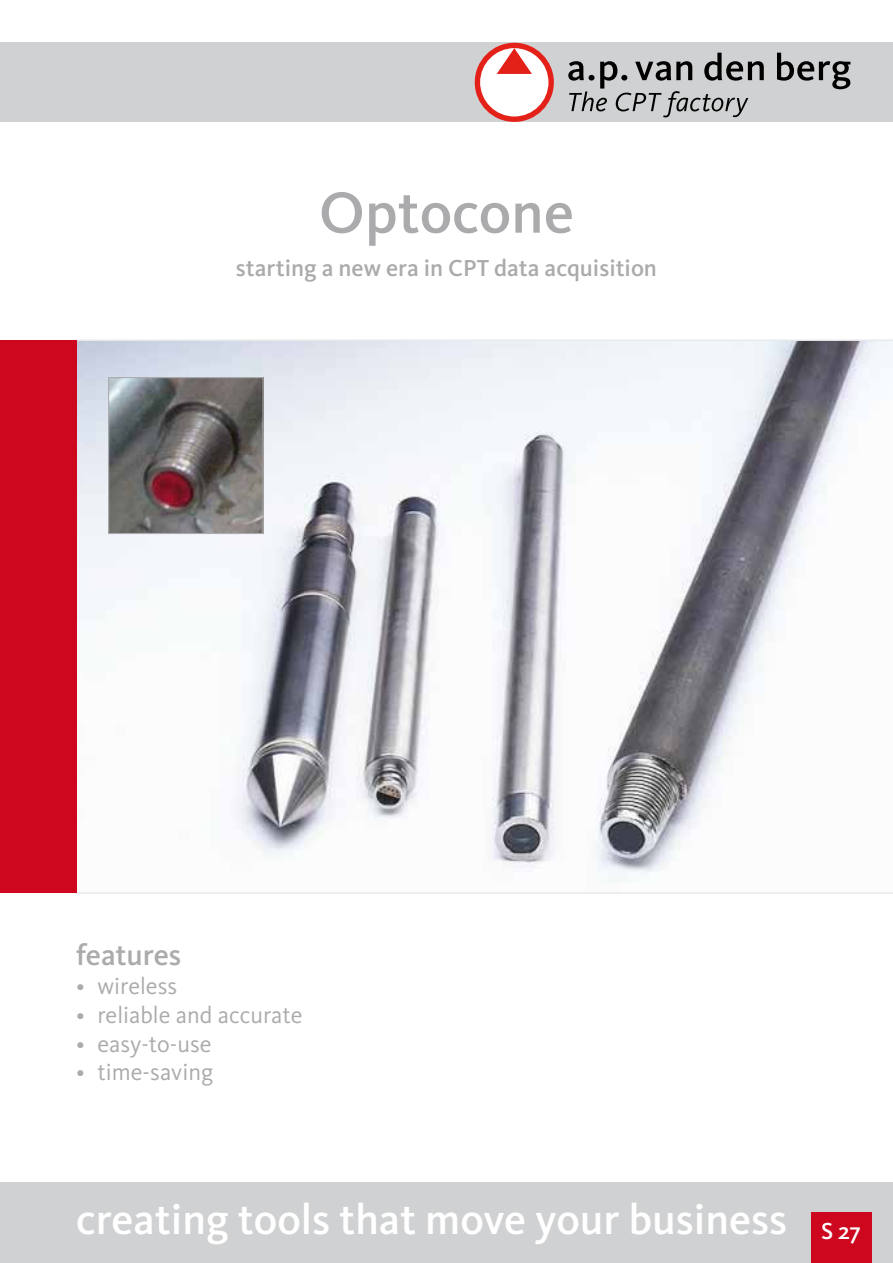
<style>
.page{position:relative;width:893px;height:1263px;background:#fff}
.page>*{position:absolute;margin:0;border:0;box-sizing:border-box;transform-origin:0 0}
.t1{font:500 60px "Kievit OT";color:#ababad}
.t2{font:500 43.5px "Kievit OT";color:#fff}
.t3{font:500 30px "Kievit OT";letter-spacing:-.005em;color:#ababad}
.t4{font:24px "Kievit OT";color:#ababad}
.t5{font:500 24px "Kievit OT";color:#ababad}
.t6{font:500 24px "Kievit OT";color:#fff}
</style>
<div class="page">
<svg style="left:75px;top:339px;width:818px;height:555px"></svg>
<div style="left:0;top:43px;width:893px;height:79px;background:#d0d1d2"></div>
<div style="left:0;top:1183px;width:893px;height:80px;background:#d0d1d2"></div>
<div style="left:0;top:340px;width:77px;height:553px;background:#cc071e"></div>
<div style="left:811px;top:1212px;width:61px;height:51px;background:#cc071e"></div>
<img style="left:110px;top:379px;width:152px;height:153px">
<div style="left:108px;top:377px;width:156px;height:157px;border:1px solid #ababad"></div>
<svg style="left:475px;top:43px;width:79px;height:79px"></svg>
<svg style="left:777px;top:53px;width:73px;height:36px"></svg>
<svg style="left:568px;top:53px;width:196px;height:64px"></svg>
<h1 class="t1" style="left:319px;top:176px;width:257px">Optocone</h1>
<p class="t5" style="left:236px;top:254px;width:423px">starting a new era in CPT data acquisition</p>
<p class="t3" style="left:76px;top:937px;width:107px">features</p>
<p class="t4" style="left:76px;top:971px;width:103px">• wireless</p>
<p class="t4" style="left:76px;top:1000px;width:228px">• reliable and accurate</p>
<p class="t4" style="left:76px;top:1029px;width:137px">• easy-to-use</p>
<p class="t4" style="left:76px;top:1058px;width:138px">• time-saving</p>
<h2 class="t2" style="left:76px;top:1193px;width:713px">creating tools that move your business</h2>
<p class="t6" style="left:821px;top:1216px;width:42px">S 27</p>
</div>
